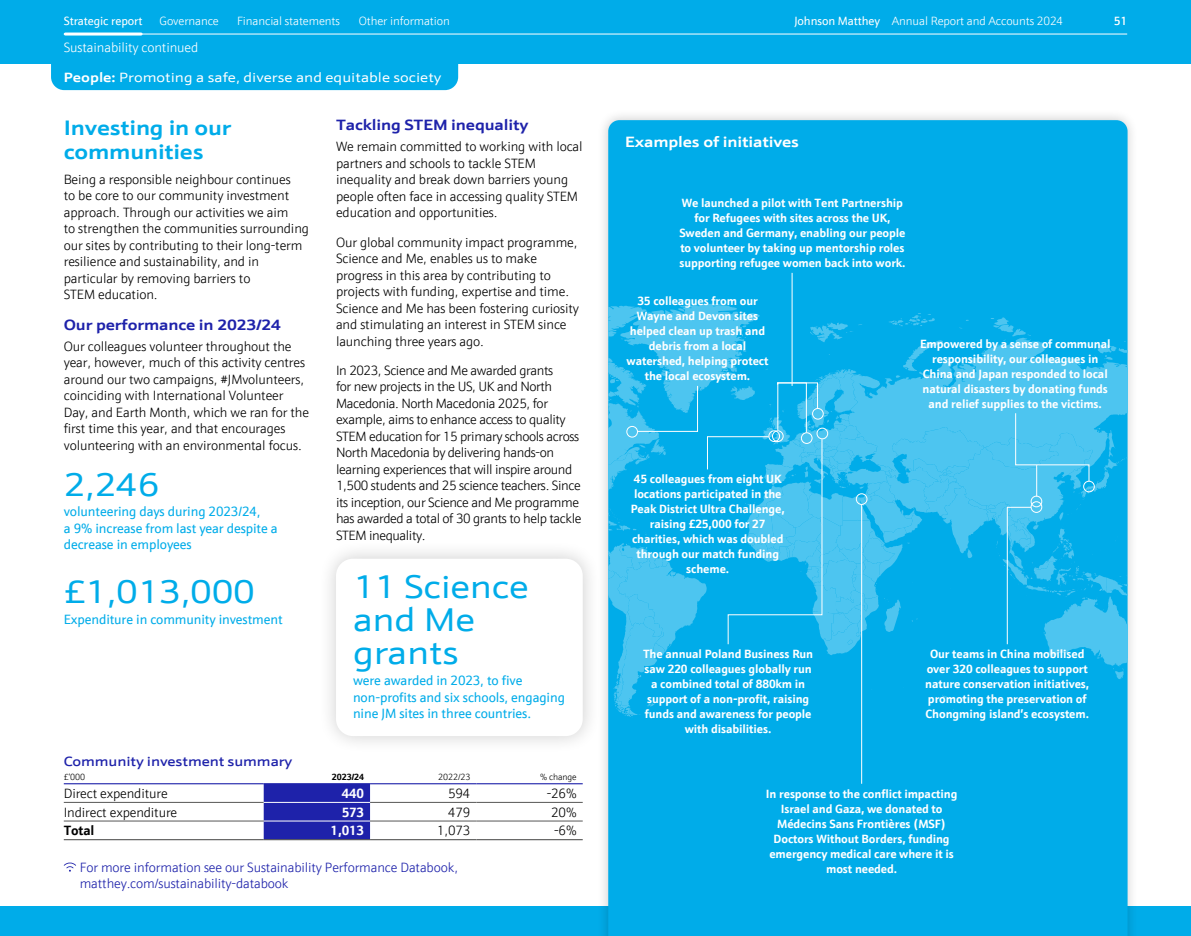
<style>
.page{position:relative;width:1191px;height:936px;background:#fff}
.page>*{position:absolute;margin:0;border:0;box-sizing:border-box;transform-origin:0 0}
.t1{font:33px/33px "JM Sans Extended";letter-spacing:-.01em;color:#00ace9}
.t2{font:700 21px/24px "JM Sans Extended";letter-spacing:-.01em;color:#00ace9}
.t3{font:700 15px "JM Sans Extended";letter-spacing:-.01em;color:#1e22aa}
.t4{font:700 15px "JM Sans Extended";letter-spacing:-.01em;color:#fff}
.t5{font:300 13.5px/16.5px "JM Sans";letter-spacing:-.01em;color:#000}
.t6{font:300 13.5px/16.5px "JM Sans";letter-spacing:-.03em;color:#000}
.t7{font:13.5px/16.5px "JM Sans";letter-spacing:-.01em;color:#00ace9}
.t8{font:300 13.5px/16.5px "JM Sans";letter-spacing:-.01em;color:#1e22aa}
.t9{font:13.5px "JM Sans Extended";color:#fff}
.t10{font:500 13.5px "JM Sans Extended";letter-spacing:-.01em;color:#1e22aa}
.t11{font:300 13.5px "JM Sans";letter-spacing:-.01em;color:#fff}
.t12{font:700 13.5px "JM Sans";letter-spacing:-.01em;color:#fff}
.t13{font:700 13.5px "JM Sans";letter-spacing:-.01em;color:#000}
.t14{font:700 12px/15px "JM Sans";letter-spacing:-.01em;color:#fff;text-align:center}
.t15{font:300 12px "JM Sans";letter-spacing:-.01em;color:#fff}
.t16{font:12px "JM Sans";letter-spacing:-.01em;color:#fff}
.t17{font:500 12px "JM Sans";color:#fff}
.t18{font:300 9px "JM Sans";letter-spacing:-.01em;color:#000}
.t19{font:700 9px "JM Sans";letter-spacing:-.01em;color:#000}
.s1{font-weight:400}
.s2{font-weight:700}
</style>
<div class="page">
<div style="left:0;top:906px;width:1191px;height:29px;background:#00ace9"></div>
<div style="left:0;top:0;width:1191px;height:64px;background:#00ace9"></div>
<div style="left:51px;top:64px;width:407px;height:26px;background:#00ace9"></div>
<div style="left:597px;top:109px;width:541px;height:826px;background:#000;opacity:.2"></div>
<div style="left:608px;top:120px;width:519px;height:815px;background:#00ace9"></div>
<hr style="left:861px;top:504px;width:1px;height:279px;background:#fff">
<div style="left:317px;top:540px;width:284px;height:214px;background:#000;opacity:.2"></div>
<div style="left:336px;top:558px;width:247px;height:178px;background:#fff;border-radius:17px"></div>
<div style="left:264px;top:784px;width:106px;height:55px;background:#1e22aa"></div>
<hr style="left:64px;top:783px;width:200px;height:1px;background:#1e22aa">
<hr style="left:370px;top:783px;width:106px;height:1px;background:#1e22aa">
<hr style="left:476px;top:783px;width:107px;height:1px;background:#1e22aa">
<hr style="left:64px;top:802px;width:200px;height:1px;background:#575756">
<hr style="left:264px;top:783px;width:106px;height:1px;background:#1e22aa">
<hr style="left:370px;top:802px;width:106px;height:1px;background:#575756">
<hr style="left:476px;top:802px;width:107px;height:1px;background:#575756">
<hr style="left:264px;top:802px;width:106px;height:1px;background:#fff">
<hr style="left:264px;top:820px;width:106px;height:1px;background:#fff">
<hr style="left:64px;top:820px;width:200px;height:1px;background:#575756">
<hr style="left:64px;top:839px;width:200px;height:1px;background:#575756">
<hr style="left:264px;top:839px;width:106px;height:1px;background:#575756">
<hr style="left:370px;top:820px;width:106px;height:1px;background:#575756">
<hr style="left:370px;top:839px;width:106px;height:1px;background:#575756">
<hr style="left:476px;top:820px;width:107px;height:1px;background:#575756">
<hr style="left:476px;top:839px;width:107px;height:1px;background:#575756">
<svg style="left:64px;top:862px;width:12px;height:9px"></svg>
<hr style="left:791px;top:273px;width:1px;height:113px;background:#fff">
<svg style="left:608px;top:304px;width:519px;height:421px;background:#1fb6eb"></svg>
<hr style="left:64px;top:34px;width:1063px;height:1px;background:#fff">
<hr style="left:65px;top:33px;width:76px;height:3px;background:#fff">
<p class="t16" style="left:64px;top:13px;width:80px">Strategic report</p>
<p class="t15" style="left:160px;top:13px;width:61px">Governance</p>
<p class="t15" style="left:237px;top:13px;width:104px">Financial statements</p>
<p class="t15" style="left:359px;top:13px;width:92px">Other information</p>
<p class="t15" style="left:794px;top:13px;width:270px"><span class="s1">Johnson Matthey</span> Annual Report and Accounts 2024</p>
<p class="t17" style="left:1113px;top:13px;width:15px">51</p>
<p class="t11" style="left:64px;top:39px;width:136px">Sustainability continued</p>
<p class="t9" style="left:64px;top:69px;width:379px"><span class="s2">People:</span> Promoting a safe, diverse and equitable society</p>
<h2 class="t2" style="left:64px;top:115px;width:169px">Investing in our communities</h2>
<p class="t5" style="left:64px;top:171px;width:247px">Being a responsible neighbour continues<br>to be core to our community investment approach. Through our activities we aim<br>to strengthen the communities surrounding our sites by contributing to their long-term resilience and sustainability, and in particular by removing barriers to<br>STEM education.</p>
<p class="t3" style="left:64px;top:315px;width:219px">Our performance in 2023/24</p>
<p class="t5" style="left:64px;top:338px;width:247px">Our colleagues volunteer throughout the year, however, much of this activity centres around our two campaigns, #JMvolunteers, coinciding with International Volunteer Day, and Earth Month, which we ran for the first time this year, and that encourages volunteering with an environmental focus.</p>
<h1 class="t1" style="left:64px;top:468px;width:97px">2,246</h1>
<p class="t7" style="left:64px;top:503px;width:215px">volunteering days during 2023/24,<br>a 9% increase from last year despite a decrease in employees</p>
<h1 class="t1" style="left:64px;top:575px;width:193px">£1,013,000</h1>
<p class="t7" style="left:64px;top:610px;width:220px">Expenditure in community investment</p>
<p class="t3" style="left:336px;top:116px;width:194px">Tackling STEM inequality</p>
<p class="t5" style="left:336px;top:138px;width:248px">We remain committed to working with local partners and schools to tackle STEM inequality and break down barriers young people often face in accessing quality STEM education and opportunities.</p>
<p class="t5" style="left:336px;top:233px;width:244px">Our global community impact programme, Science and Me, enables us to make progress in this area by contributing to projects with funding, expertise and time.<br>Science and Me has been fostering curiosity and stimulating an interest in STEM since launching three years ago.</p>
<p class="t6" style="left:336px;top:362px;width:247px">In 2023, Science and Me awarded grants<br>for new projects in the US, UK and North Macedonia. North Macedonia 2025, for example, aims to enhance access to quality STEM education for 15 primary schools across North Macedonia by delivering hands-on learning experiences that will inspire around 1,500 students and 25 science teachers. Since its inception, our Science and Me programme has awarded a total of 30 grants to help tackle STEM inequality.</p>
<h1 class="t1" style="left:353px;top:571px;width:177px">11 Science and Me grants</h1>
<p class="t7" style="left:353px;top:672px;width:213px">were awarded in 2023, to five non-profits and six schools, engaging nine JM sites in three countries.</p>
<p class="t10" style="left:64px;top:753px;width:230px">Community investment summary</p>
<p class="t18" style="left:64px;top:770px;width:23px">£’000</p>
<p class="t19" style="left:332px;top:770px;width:34px">2023/24</p>
<p class="t18" style="left:438px;top:770px;width:34px">2022/23</p>
<p class="t18" style="left:540px;top:770px;width:38px">% change</p>
<p class="t5" style="left:64px;top:785px;width:105px">Direct expenditure</p>
<p class="t12" style="left:342px;top:784px;width:24px">440</p>
<p class="t5" style="left:448px;top:785px;width:24px">594</p>
<p class="t5" style="left:546px;top:785px;width:32px">-26%</p>
<p class="t5" style="left:64px;top:803px;width:115px">Indirect expenditure</p>
<p class="t12" style="left:342px;top:803px;width:24px">573</p>
<p class="t5" style="left:448px;top:803px;width:24px">479</p>
<p class="t5" style="left:551px;top:803px;width:27px">20%</p>
<p class="t13" style="left:64px;top:822px;width:32px">Total</p>
<p class="t12" style="left:330px;top:822px;width:35px">1,013</p>
<p class="t5" style="left:437px;top:822px;width:35px">1,073</p>
<p class="t5" style="left:554px;top:822px;width:24px">-6%</p>
<p class="t8" style="left:80px;top:858px;width:380px">For more information see our Sustainability Performance Databook, matthey.com/sustainability-databook</p>
<p class="t4" style="left:625px;top:133px;width:175px">Examples of initiatives</p>
<p class="t14" style="left:679px;top:195px;width:228px">We launched a pilot with Tent Partnership for Refugees with sites across the UK, Sweden and Germany, enabling our people to volunteer by taking up mentorship roles supporting refugee women back into work.</p>
<p class="t14" style="left:626px;top:293px;width:143px">35 colleagues from our<br>Wayne and Devon sites helped clean up trash and debris from a local watershed, helping protect the local ecosystem.</p>
<p class="t14" style="left:920px;top:336px;width:192px">Empowered by a sense of communal responsibility, our colleagues in China and Japan responded to local natural disasters by donating funds and relief supplies to the victims.</p>
<p class="t14" style="left:631px;top:471px;width:155px">45 colleagues from eight UK locations participated in the<br>Peak District Ultra Challenge, raising £25,000 for 27 charities, which was doubled through our match funding scheme.</p>
<p class="t14" style="left:643px;top:646px;width:172px">The annual Poland Business Run saw 220 colleagues globally run a combined total of 880km in support of a non-profit, raising funds and awareness for people with disabilities.</p>
<p class="t14" style="left:925px;top:646px;width:165px">Our teams in China mobilised over 320 colleagues to support nature conservation initiatives, promoting the preservation of<br>Chongming island’s ecosystem.</p>
<p class="t14" style="left:766px;top:785px;width:193px">In response to the conflict impacting<br>Israel and Gaza, we donated to<br>Médecins Sans Frontières (MSF)<br>Doctors Without Borders, funding emergency medical care where it is most needed.</p>
</div>
